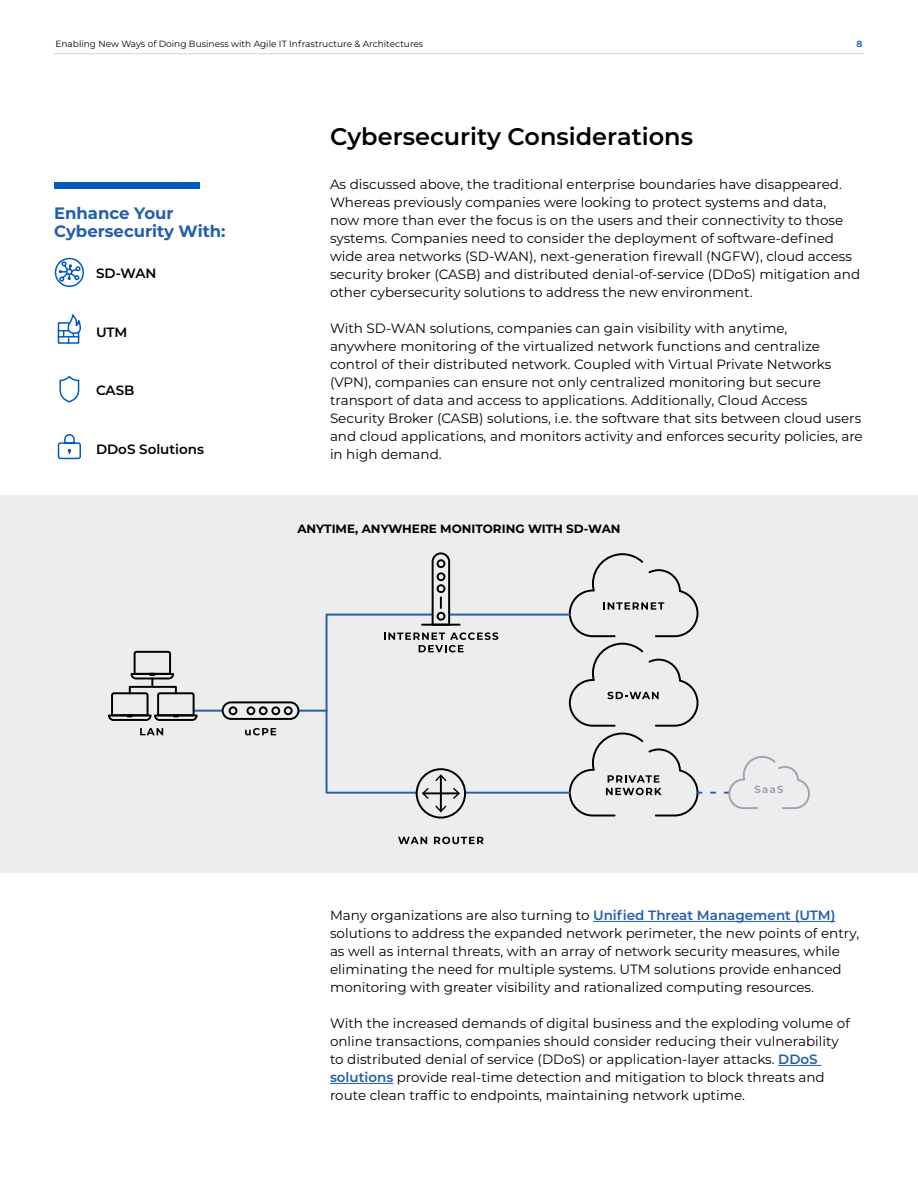
<style>
.page{position:relative;width:918px;height:1188px;background:#fff}
.page>*{position:absolute;margin:0;border:0;box-sizing:border-box;transform-origin:0 0}
.t1{font:600 24px "Montserrat";color:#000}
.t2{font:700 16.5px/18px "Montserrat";color:#235eac}
.t3{font:13.5px/18px "Montserrat";color:#000}
.t4{font:600 13.5px "Montserrat";color:#000}
.t5{font:700 12px "Montserrat";color:#000}
.t6{font:9px "Montserrat";color:#000}
.t7{font:600 9px "Montserrat";color:#005bbb}
.s1{font-weight:600;color:#235eac}
</style>
<div class="page">
<hr style="left:54px;top:53px;width:810px;height:1px;background:#d1d3d4">
<div style="left:0;top:495px;width:918px;height:378px;background:#edecee"></div>
<svg style="left:54px;top:257px;width:30px;height:31px"></svg>
<hr style="left:593px;top:921px;width:243px;height:1px;background:#235eac">
<hr style="left:778px;top:1065px;width:44px;height:1px;background:#235eac">
<hr style="left:330px;top:1083px;width:63px;height:1px;background:#235eac">
<div style="left:54px;top:182px;width:146px;height:7px;background:#005bbb"></div>
<svg style="left:571px;top:643px;width:127px;height:84px"></svg>
<svg style="left:569px;top:553px;width:129px;height:84px"></svg>
<svg style="left:398px;top:837px;width:29px;height:7px"></svg>
<svg style="left:434px;top:837px;width:50px;height:7px"></svg>
<svg style="left:245px;top:728px;width:31px;height:7px"></svg>
<svg style="left:140px;top:728px;width:23px;height:7px"></svg>
<svg style="left:710px;top:792px;width:6px;height:2px"></svg>
<svg style="left:569px;top:733px;width:133px;height:83px"></svg>
<svg style="left:326px;top:614px;width:245px;height:180px"></svg>
<svg style="left:416px;top:768px;width:50px;height:51px"></svg>
<hr style="left:193px;top:710px;width:135px;height:2px;background:#235eac">
<hr style="left:421px;top:624px;width:40px;height:2px;background:#000">
<svg style="left:432px;top:552px;width:18px;height:74px"></svg>
<svg style="left:222px;top:701px;width:77px;height:19px"></svg>
<svg style="left:108px;top:651px;width:90px;height:70px"></svg>
<svg style="left:724px;top:756px;width:86px;height:53px"></svg>
<svg style="left:58px;top:314px;width:23px;height:30px"></svg>
<svg style="left:59px;top:375px;width:21px;height:28px"></svg>
<svg style="left:57px;top:434px;width:24px;height:26px"></svg>
<p class="t6" style="left:56px;top:38px;width:369px">Enabling New Ways of Doing Business with Agile IT Infrastructure &amp; Architectures</p>
<p class="t7" style="left:857px;top:38px;width:7px">8</p>
<p class="t2" style="left:54px;top:203px;width:173px">Enhance Your<br>Cybersecurity With:</p>
<p class="t4" style="left:96px;top:264px;width:62px">SD-WAN</p>
<p class="t4" style="left:96px;top:322px;width:33px">UTM</p>
<p class="t4" style="left:96px;top:381px;width:40px">CASB</p>
<p class="t4" style="left:96px;top:439px;width:110px">DDoS Solutions</p>
<h1 class="t1" style="left:330px;top:119px;width:365px">Cybersecurity Considerations</h1>
<p class="t3" style="left:330px;top:174px;width:532px">As discussed above, the traditional enterprise boundaries have disappeared.<br>Whereas previously companies were looking to protect systems and data,<br>now more than ever the focus is on the users and their connectivity to those systems. Companies need to consider the deployment of software-defined wide area networks (SD-WAN), next-generation firewall (NGFW), cloud access security broker (CASB) and distributed denial-of-service (DDoS) mitigation and other cybersecurity solutions to address the new environment.</p>
<p class="t3" style="left:330px;top:318px;width:534px">With SD-WAN solutions, companies can gain visibility with anytime,<br>anywhere monitoring of the virtualized network functions and centralize control of their distributed network. Coupled with Virtual Private Networks (VPN), companies can ensure not only centralized monitoring but secure transport of data and access to applications. Additionally, Cloud Access Security Broker (CASB) solutions, i.e. the software that sits between cloud users and cloud applications, and monitors activity and enforces security policies, are in high demand.</p>
<p class="t5" style="left:297px;top:520px;width:325px">ANYTIME, ANYWHERE MONITORING WITH SD-WAN</p>
<p class="t3" style="left:330px;top:906px;width:531px">Many organizations are also turning to <span class="s1">Unified Threat Management (UTM) </span>solutions to address the expanded network perimeter, the new points of entry, as well as internal threats, with an array of network security measures, while eliminating the need for multiple systems. UTM solutions provide enhanced monitoring with greater visibility and rationalized computing resources.</p>
<p class="t3" style="left:330px;top:1014px;width:522px">With the increased demands of digital business and the exploding volume of online transactions, companies should consider reducing their vulnerability to distributed denial of service (DDoS) or application-layer attacks. <span class="s1">DDoS solutions</span> provide real-time detection and mitigation to block threats and route clean traffic to endpoints, maintaining network uptime.</p>
</div>
